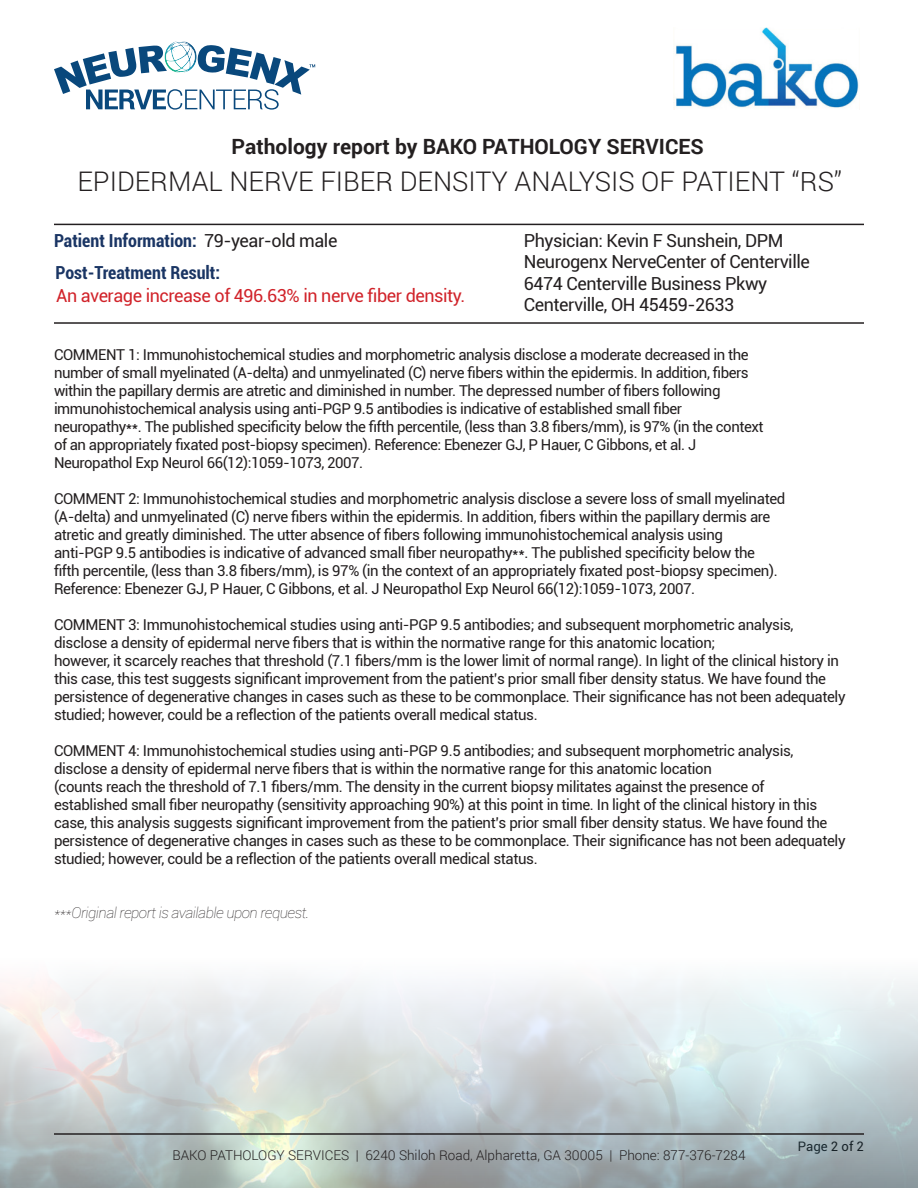
<style>
.page{position:relative;width:918px;height:1188px;background:#fff}
.page>*{position:absolute;margin:0;border:0;box-sizing:border-box;transform-origin:0 0}
.t1{font:300 27px "Roboto";color:#231f20}
.t2{font:700 21px "Roboto";color:#231f20}
.t3{font:18px/21.6px "Roboto";letter-spacing:-.025em;color:#231f20}
.t4{font:700 condensed 18px/32.1px "Roboto";color:#1a3564}
.t5{font:18px "Roboto";letter-spacing:-.025em;color:#d1232a}
.t6{font:15px/18px "Roboto";letter-spacing:-.025em;color:#231f20}
.t7{font:italic 100 15px "Roboto";letter-spacing:-.03em;color:#231f20}
.t8{font:300 13.5px "Roboto";color:#231f20}
.t9{font:13.05px "Roboto";color:#231f20}
.s1{font-weight:400;font-stretch:normal;color:#231f20}
</style>
<div class="page">
<hr style="left:54px;top:1133px;width:810px;height:2px;background:#231f20">
<img style="left:673px;top:28px;width:186px;height:81px">
<svg style="left:54px;top:41px;width:261px;height:69px"></svg>
<hr style="left:54px;top:224px;width:810px;height:1px;background:#231f20">
<hr style="left:54px;top:322px;width:810px;height:2px;background:#231f20">
<h2 class="t2" style="left:232px;top:137px;width:474px">Pathology report by BAKO PATHOLOGY SERVICES</h2>
<h1 class="t1" style="left:77px;top:171px;width:766px">EPIDERMAL NERVE FIBER DENSITY ANALYSIS OF PATIENT “RS”</h1>
<p class="t4" style="left:54px;top:225px;width:285px">Patient Information: <span class="s1">79-year-old male<br></span>Post-Treatment Result:</p>
<p class="t5" style="left:56px;top:283px;width:411px">An average increase of 496.63% in nerve fiber density.</p>
<p class="t3" style="left:524px;top:231px;width:288px">Physician: Kevin F Sunshein, DPM Neurogenx NerveCenter of Centerville 6474 Centerville Business Pkwy Centerville, OH 45459-2633</p>
<p class="t6" style="left:54px;top:346px;width:711px">COMMENT 1: Immunohistochemical studies and morphometric analysis disclose a moderate decreased in the number of small myelinated (A-delta) and unmyelinated (C) nerve fibers within the epidermis. In addition, fibers within the papillary dermis are atretic and diminished in number. The depressed number of fibers following immunohistochemical analysis using anti-PGP 9.5 antibodies is indicative of established small fiber neuropathy**. The published specificity below the fifth percentile, (less than 3.8 fibers/mm), is 97% (in the context of an appropriately fixated post-biopsy specimen). Reference: Ebenezer GJ, P Hauer, C Gibbons, et al. J Neuropathol Exp Neurol 66(12):1059-1073, 2007.</p>
<p class="t6" style="left:54px;top:490px;width:733px">COMMENT 2: Immunohistochemical studies and morphometric analysis disclose a severe loss of small myelinated (A-delta) and unmyelinated (C) nerve fibers within the epidermis. In addition, fibers within the papillary dermis are atretic and greatly diminished. The utter absence of fibers following immunohistochemical analysis using anti-PGP 9.5 antibodies is indicative of advanced small fiber neuropathy**. The published specificity below the<br>fifth percentile, (less than 3.8 fibers/mm), is 97% (in the context of an appropriately fixated post-biopsy specimen).<br>Reference: Ebenezer GJ, P Hauer, C Gibbons, et al. J Neuropathol Exp Neurol 66(12):1059-1073, 2007.</p>
<p class="t6" style="left:54px;top:615px;width:793px">COMMENT 3: Immunohistochemical studies using anti-PGP 9.5 antibodies; and subsequent morphometric analysis, disclose a density of epidermal nerve fibers that is within the normative range for this anatomic location;<br>however, it scarcely reaches that threshold (7.1 fibers/mm is the lower limit of normal range). In light of the clinical history in this case, this test suggests significant improvement from the patient’s prior small fiber density status. We have found the persistence of degenerative changes in cases such as these to be commonplace. Their significance has not been adequately studied; however, could be a reflection of the patients overall medical status.</p>
<p class="t6" style="left:54px;top:741px;width:793px">COMMENT 4: Immunohistochemical studies using anti-PGP 9.5 antibodies; and subsequent morphometric analysis, disclose a density of epidermal nerve fibers that is within the normative range for this anatomic location<br>(counts reach the threshold of 7.1 fibers/mm. The density in the current biopsy militates against the presence of<br>established small fiber neuropathy (sensitivity approaching 90%) at this point in time. In light of the clinical history in this case, this analysis suggests significant improvement from the patient’s prior small fiber density status. We have found the persistence of degenerative changes in cases such as these to be commonplace. Their significance has not been adequately studied; however, could be a reflection of the patients overall medical status.</p>
<p class="t7" style="left:54px;top:906px;width:257px">***Original report is available upon request.</p>
<p class="t8" style="left:172px;top:1149px;width:575px">BAKO PATHOLOGY SERVICES | 6240 Shiloh Road, Alpharetta, GA 30005 | Phone: 877-376-7284</p>
<p class="t9" style="left:798px;top:1141px;width:68px">Page 2 of 2</p>
</div>
